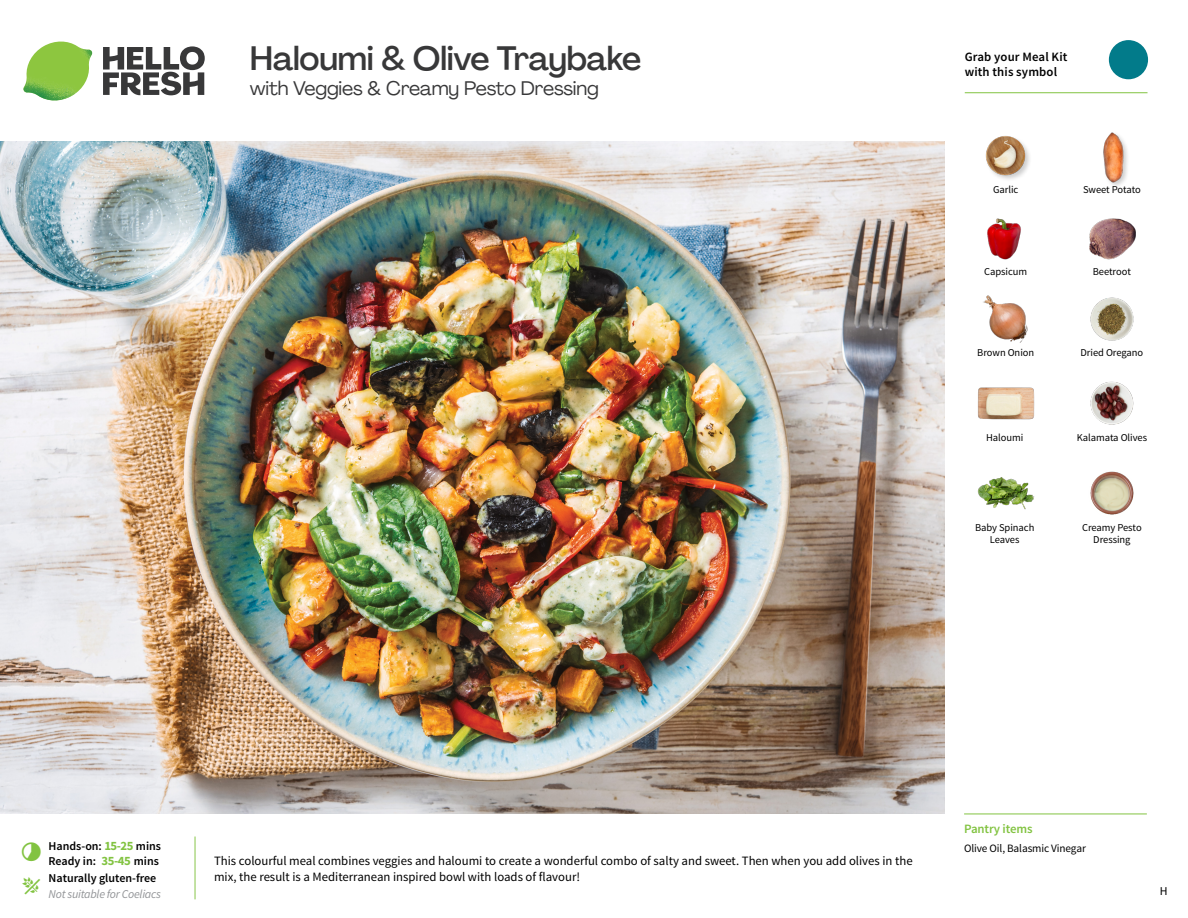
<style>
.page{position:relative;width:1188px;height:918px;background:#fff}
.page>*{position:absolute;margin:0;border:0;box-sizing:border-box;transform-origin:0 0}
.t1{font:500 33px "Agrandir";letter-spacing:-.01em;color:#383839}
.t2{font:19.5px "Agrandir";letter-spacing:-.01em;color:#383839}
.t3{font:12.75px/16.5px "Source Sans Pro";color:#000}
.t4{font:600 12.75px/15px "Source Sans Pro";letter-spacing:.01em;color:#000}
.t5{font:600 12.75px "Source Sans Pro";letter-spacing:-.01em;color:#82c341}
.t6{font:600 12px/15px "Source Sans Pro";color:#000}
.t7{font:italic 12px "Source Sans Pro";letter-spacing:-.02em;color:#939598}
.t8{font:12px "Source Sans Pro";color:#000}
.t9{font:11.25px "Source Sans Pro";letter-spacing:-.01em;color:#000}
.t10{font:10.5px/12px "Source Sans Pro";letter-spacing:-.005em;color:#000;text-align:center}
.s1{font-weight:700;font-size:12.75px;color:#82c341}
</style>
<div class="page">
<svg style="left:103px;top:46px;width:102px;height:49px"></svg>
<img style="left:23px;top:42px;width:69px;height:59px">
<img style="left:0;top:142px;width:945px;height:672px">
<img style="left:1090px;top:297px;width:44px;height:44px">
<img style="left:1090px;top:381px;width:44px;height:44px">
<img style="left:978px;top:387px;width:56px;height:33px">
<img style="left:977px;top:477px;width:57px;height:33px">
<img style="left:983px;top:295px;width:45px;height:48px">
<img style="left:987px;top:218px;width:34px;height:42px">
<img style="left:1089px;top:218px;width:47px;height:42px">
<img style="left:985px;top:136px;width:45px;height:44px">
<img style="left:1103px;top:132px;width:25px;height:53px">
<img style="left:1090px;top:471px;width:44px;height:44px">
<svg style="left:1091px;top:40px;width:58px;height:54px"></svg>
<hr style="left:964px;top:814px;width:183px;height:1px;background:#82c341">
<hr style="left:965px;top:92px;width:183px;height:1px;background:#82c341">
<h1 class="t1" style="left:250px;top:38px;width:393px">Haloumi &amp; Olive Traybake</h1>
<h2 class="t2" style="left:250px;top:76px;width:350px">with Veggies &amp; Creamy Pesto Dressing</h2>
<p class="t4" style="left:965px;top:50px;width:104px">Grab your Meal Kit with this symbol</p>
<p class="t10" style="left:993px;top:183px;width:27px">Garlic</p>
<p class="t10" style="left:1083px;top:183px;width:59px">Sweet Potato</p>
<p class="t10" style="left:984px;top:265px;width:45px">Capsicum</p>
<p class="t10" style="left:1093px;top:265px;width:40px">Beetroot</p>
<p class="t10" style="left:977px;top:346px;width:58px">Brown Onion</p>
<p class="t10" style="left:1081px;top:346px;width:64px">Dried Oregano</p>
<p class="t10" style="left:986px;top:432px;width:39px">Haloumi</p>
<p class="t10" style="left:1077px;top:432px;width:72px">Kalamata Olives</p>
<p class="t10" style="left:975px;top:521px;width:61px">Baby Spinach<br>Leaves</p>
<p class="t10" style="left:1082px;top:521px;width:61px">Creamy Pesto<br>Dressing</p>
<p class="t6" style="left:48px;top:839px;width:114px">Hands-on: <span class="s1">15-25</span> mins<br>Ready in: <span class="s1">35-45</span> mins</p>
<p class="t6" style="left:49px;top:871px;width:109px">Naturally gluten-free</p>
<p class="t7" style="left:49px;top:887px;width:114px">Not suitable for Coeliacs</p>
<p class="t3" style="left:214px;top:852px;width:700px">This colourful meal combines veggies and haloumi to create a wonderful combo of salty and sweet. Then when you add olives in the mix, the result is a Mediterranean inspired bowl with loads of flavour!</p>
<p class="t5" style="left:964px;top:821px;width:70px">Pantry items</p>
<p class="t9" style="left:964px;top:841px;width:123px">Olive Oil, Balasmic Vinegar</p>
<p class="t8" style="left:1160px;top:884px;width:9px">H</p>
</div>
